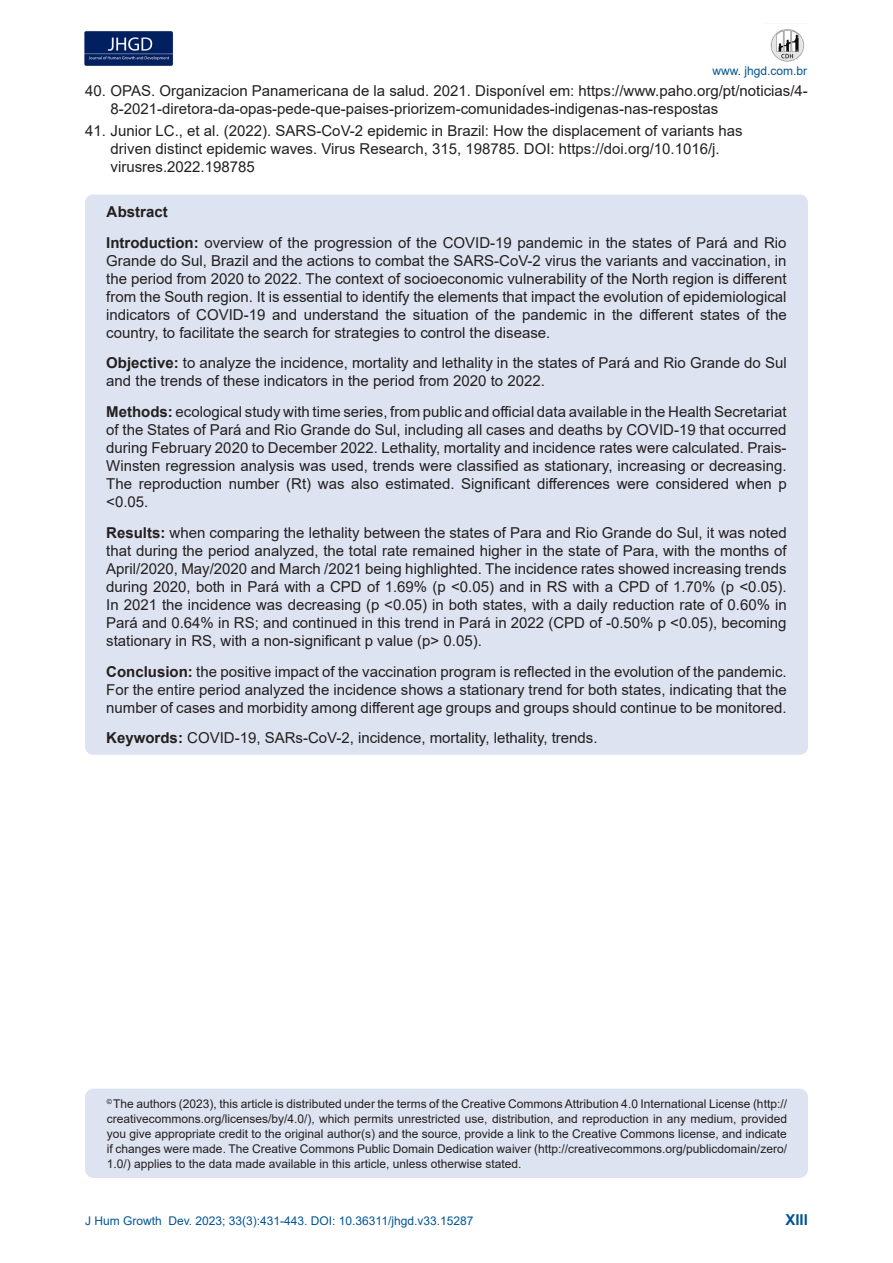
<style>
.page{position:relative;width:893px;height:1263px;background:#fff}
.page>*{position:absolute;margin:0;border:0;box-sizing:border-box;transform-origin:0 0}
.t1{font:15px/18px "Arial";color:#231f20;text-align:justify}
.t2{font:700 15px "Arial";color:#231f20}
.t3{font:700 15px "Arial";color:#005495}
.t4{font:12px/15px "Arial";color:#231f20;text-align:justify}
.t5{font:12px "Arial";color:#005495}
.s1{font-weight:700}
</style>
<div class="page">
<img style="left:84px;top:31px;width:89px;height:35px">
<img style="left:770px;top:29px;width:35px;height:33px">
<div style="left:85px;top:1089px;width:723px;height:89px;background:#dde3f0;border-radius:9px"></div>
<div style="left:85px;top:194px;width:723px;height:561px;background:#dde3f0;border-radius:8px"></div>
<p class="t5" style="left:712px;top:62px;width:96px">www. jhgd.com.br</p>
<p class="t1" style="left:111px;top:82px;width:699px;text-indent:-26px">40. OPAS. Organizacion Panamericana de la salud. 2021. Disponível em: https://www.paho.org/pt/noticias/4-<br>8-2021-diretora-da-opas-pede-que-paises-priorizem-comunidades-indigenas-nas-respostas</p>
<p class="t1" style="left:111px;top:122px;width:633px;text-align:left;text-indent:-26px">41. Junior LC., et al. (2022). SARS-CoV-2 epidemic in Brazil: How the displacement of variants has driven distinct epidemic waves. Virus Research, 315, 198785. DOI: https://doi.org/10.1016/j. virusres.2022.198785</p>
<p class="t2" style="left:107px;top:201px;width:63px">Abstract</p>
<p class="t1" style="left:106px;top:233px;width:682px"><span class="s1">Introduction:</span> overview of the progression of the COVID-19 pandemic in the states of Pará and Rio Grande do Sul, Brazil and the actions to combat the SARS-CoV-2 virus the variants and vaccination, in the period from 2020 to 2022. The context of socioeconomic vulnerability of the North region is different from the South region. It is essential to identify the elements that impact the evolution of epidemiological indicators of COVID-19 and understand the situation of the pandemic in the different states of the country, to facilitate the search for strategies to control the disease.</p>
<p class="t1" style="left:106px;top:354px;width:682px"><span class="s1">Objective:</span> to analyze the incidence, mortality and lethality in the states of Pará and Rio Grande do Sul and the trends of these indicators in the period from 2020 to 2022.</p>
<p class="t1" style="left:106px;top:403px;width:682px"><span class="s1">Methods:</span> ecological study with time series, from public and official data available in the Health Secretariat of the States of Pará and Rio Grande do Sul, including all cases and deaths by COVID-19 that occurred during February 2020 to December 2022. Lethality, mortality and incidence rates were calculated. Prais-Winsten regression analysis was used, trends were classified as stationary, increasing or decreasing.<br>The reproduction number (Rt) was also estimated. Significant differences were considered when p &lt;0.05.</p>
<p class="t1" style="left:106px;top:523px;width:682px"><span class="s1">Results:</span> when comparing the lethality between the states of Para and Rio Grande do Sul, it was noted that during the period analyzed, the total rate remained higher in the state of Para, with the months of April/2020, May/2020 and March /2021 being highlighted. The incidence rates showed increasing trends during 2020, both in Pará with a CPD of 1.69% (p &lt;0.05) and in RS with a CPD of 1.70% (p &lt;0.05).<br>In 2021 the incidence was decreasing (p &lt;0.05) in both states, with a daily reduction rate of 0.60% in Pará and 0.64% in RS; and continued in this trend in Pará in 2022 (CPD of -0.50% p &lt;0.05), becoming stationary in RS, with a non-significant p value (p&gt; 0.05).</p>
<p class="t1" style="left:106px;top:662px;width:682px"><span class="s1">Conclusion:</span> the positive impact of the vaccination program is reflected in the evolution of the pandemic.<br>For the entire period analyzed the incidence shows a stationary trend for both states, indicating that the number of cases and morbidity among different age groups and groups should continue to be monitored.</p>
<p class="t1" style="left:106px;top:729px;width:493px"><span class="s1">Keywords:</span> COVID-19, SARs-CoV-2, incidence, mortality, lethality, trends.</p>
<p class="t4" style="left:107px;top:1096px;width:682px"><sup>©</sup> The authors (2023), this article is distributed under the terms of the Creative Commons Attribution 4.0 International License (http:// creativecommons.org/licenses/by/4.0/), which permits unrestricted use, distribution, and reproduction in any medium, provided you give appropriate credit to the original author(s) and the source, provide a link to the Creative Commons license, and indicate if changes were made. The Creative Commons Public Domain Dedication waiver (http://creativecommons.org/publicdomain/zero/ 1.0/) applies to the data made available in this article, unless otherwise stated.</p>
<p class="t5" style="left:85px;top:1212px;width:390px">J Hum Growth Dev. 2023; 33(3):431-443. DOI: 10.36311/jhgd.v33.15287</p>
<p class="t3" style="left:785px;top:1209px;width:24px">XIII</p>
</div>
